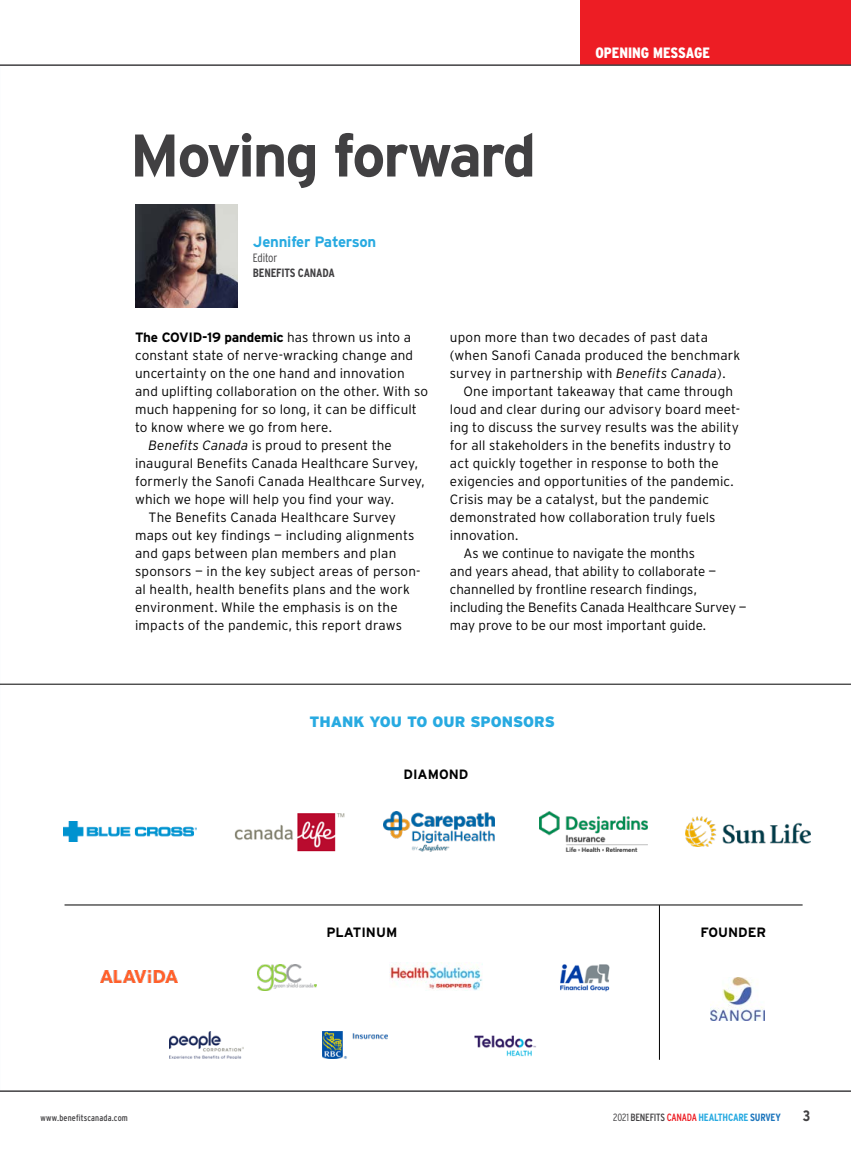
<style>
.page{position:relative;width:851px;height:1161px;background:#fff}
.page>*{position:absolute;margin:0;border:0;box-sizing:border-box;transform-origin:0 0}
.t1{font:700 60px "Interstate";letter-spacing:-.045em;color:#414042}
.t2{font:900 15px "Interstate";color:#28aae1}
.t3{font:700 15px "Interstate";letter-spacing:-.015em;color:#28aae1}
.t4{font:900 condensed 15px "Interstate";color:#fff}
.t5{font:700 condensed 15px "Interstate";color:#414042}
.t6{font:300 13.5px/18px "Interstate";letter-spacing:.01em;color:#000}
.t7{font:700 13.5px "Interstate";color:#000}
.t8{font:700 condensed 12px "Interstate";letter-spacing:-.015em;color:#414042}
.t9{font:300 condensed 12px "Interstate";letter-spacing:-.015em;color:#414042}
.t10{font:700 condensed 10.5px "Interstate";letter-spacing:-.025em;color:#28aae1}
.t11{font:condensed 9px "Interstate";letter-spacing:.015em;color:#414042}
.s1{font-weight:700}
.s2{font-style:italic}
.s3{font-weight:300;color:#414042}
.s4{font-weight:400;color:#414042}
.s5{font-weight:400;color:#ed1d24}
.s6{color:#1c75bc}
</style>
<div class="page">
<hr style="left:0;top:1090px;width:850px;height:2px;background:#414042">
<img style="left:64px;top:822px;width:132px;height:20px">
<img style="left:383px;top:812px;width:111px;height:40px">
<img style="left:100px;top:971px;width:77px;height:12px">
<img style="left:169px;top:1032px;width:74px;height:27px">
<img style="left:474px;top:1035px;width:62px;height:22px">
<img style="left:234px;top:813px;width:111px;height:39px">
<img style="left:685px;top:817px;width:125px;height:30px">
<img style="left:258px;top:965px;width:59px;height:26px">
<img style="left:322px;top:1032px;width:65px;height:27px">
<img style="left:540px;top:812px;width:107px;height:40px">
<img style="left:560px;top:964px;width:50px;height:28px">
<img style="left:390px;top:963px;width:92px;height:27px">
<img style="left:710px;top:977px;width:54px;height:43px">
<hr style="left:659px;top:905px;width:1px;height:155px;background:#000">
<hr style="left:64px;top:905px;width:738px;height:1px;background:#000">
<hr style="left:0;top:684px;width:850px;height:1px;background:#000">
<div style="left:580px;top:0;width:270px;height:64px;background:#ed1d24"></div>
<hr style="left:0;top:64px;width:850px;height:2px;background:#414042">
<img style="left:135px;top:204px;width:103px;height:103px">
<p class="t1" style="left:130px;top:122px;width:408px">Moving forward</p>
<p class="t3" style="left:253px;top:233px;width:125px">Jennifer Paterson</p>
<p class="t9" style="left:253px;top:251px;width:26px">Editor</p>
<p class="t8" style="left:253px;top:266px;width:84px">BENEFITS CANADA</p>
<p class="t4" style="left:595px;top:44px;width:116px">OPENING MESSAGE</p>
<p class="t6" style="left:135px;top:328px;width:294px"><span class="s1">The COVID-19 pandemic</span> has thrown us into a constant state of nerve-wracking change and uncertainty on the one hand and innovation and uplifting collaboration on the other. With so much happening for so long, it can be difficult to know where we go from here.</p>
<p class="t6" style="left:135px;top:436px;width:291px;text-indent:14px"><span class="s2">Benefits Canada</span> is proud to present the inaugural Benefits Canada Healthcare Survey, formerly the Sanofi Canada Healthcare Survey, which we hope will help you find your way.</p>
<p class="t6" style="left:135px;top:508px;width:287px;text-indent:14px">The Benefits Canada Healthcare Survey maps out key findings — including alignments and gaps between plan members and plan sponsors — in the key subject areas of person&shy;al health, health benefits plans and the work environment. While the emphasis is on the impacts of the pandemic, this report draws</p>
<p class="t6" style="left:450px;top:328px;width:292px">upon more than two decades of past data (when Sanofi Canada produced the benchmark survey in partnership with <span class="s2">Benefits Canada</span>).</p>
<p class="t6" style="left:450px;top:382px;width:291px;text-indent:14px">One important takeaway that came through loud and clear during our advisory board meet&shy;ing to discuss the survey results was the ability for all stakeholders in the benefits industry to act quickly together in response to both the exigencies and opportunities of the pandemic.<br>Crisis may be a catalyst, but the pandemic demonstrated how collaboration truly fuels innovation.</p>
<p class="t6" style="left:450px;top:544px;width:298px;text-indent:14px">As we continue to navigate the months<br>and years ahead, that ability to collaborate — channelled by frontline research findings, including the Benefits Canada Healthcare Survey — may prove to be our most important guide.</p>
<p class="t2" style="left:309px;top:713px;width:247px">THANK YOU TO OUR SPONSORS</p>
<p class="t7" style="left:403px;top:766px;width:66px">DIAMOND</p>
<p class="t7" style="left:326px;top:924px;width:72px">PLATINUM</p>
<p class="t7" style="left:700px;top:924px;width:67px">FOUNDER</p>
<p class="t11" style="left:40px;top:1112px;width:89px">www.benefitscanada.com</p>
<p class="t10" style="left:613px;top:1111px;width:169px"><span class="s3">2021</span> <span class="s4">BENEFITS</span> <span class="s5">CANADA</span> HEALTHCARE <span class="s6">SURVEY</span></p>
<p class="t5" style="left:802px;top:1107px;width:9px">3</p>
</div>
